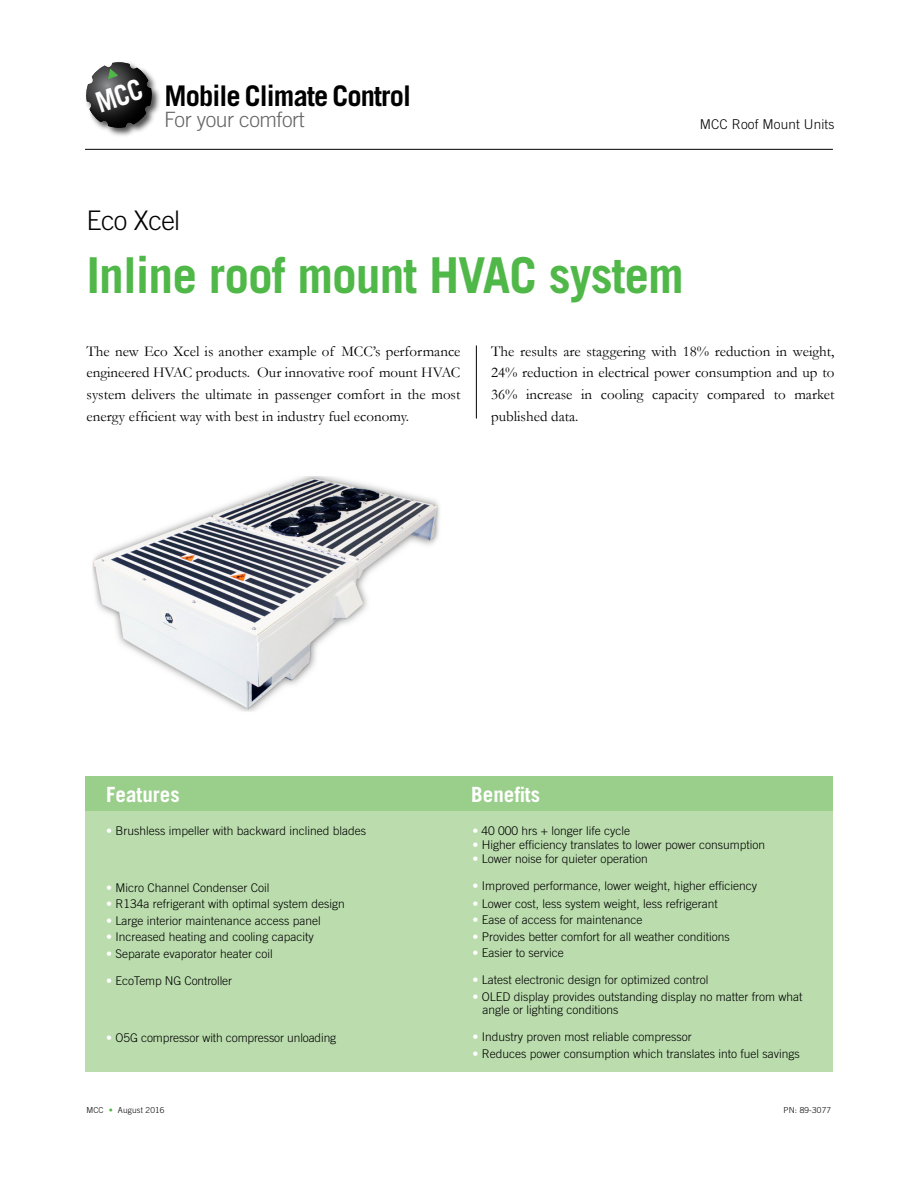
<style>
.page{position:relative;width:918px;height:1188px;background:#fff}
.page>*{position:absolute;margin:0;border:0;box-sizing:border-box;transform-origin:0 0}
.t1{font:700 49.5px "Trade Gothic LT Std";letter-spacing:-.02em;color:#50b848}
.t2{font:700 28.5px "Trade Gothic";letter-spacing:-.03em;color:#000}
.t3{font:300 27px "Trade Gothic LT Std";letter-spacing:-.02em;color:#000}
.t4{font:300 21.15px "Trade Gothic";letter-spacing:-.02em;color:#636466}
.t5{font:700 21px "Trade Gothic LT Std";color:#fff}
.t6{font:15px/21.8px "Garamond";color:#000;text-align:justify}
.t7{font:300 13.5px "Trade Gothic LT Std";letter-spacing:.01em;color:#000}
.t8{font:300 12px/13.5px "Trade Gothic LT Std";color:#000}
.t9{font:300 8.25px "Trade Gothic LT Std";letter-spacing:.02em;color:#000}
.s1{color:#fff}
.s2{color:#50b848}
</style>
<div class="page">
<hr style="left:85px;top:149px;width:748px;height:1px;background:#000">
<img style="left:101px;top:77px;width:59px;height:59px">
<hr style="left:476px;top:345px;width:1px;height:74px;background:#000">
<img style="left:92px;top:476px;width:348px;height:236px">
<div style="left:85px;top:776px;width:748px;height:113px;background:#bbddae"></div>
<div style="left:85px;top:777px;width:748px;height:34px;background:#9acf8b"></div>
<div style="left:85px;top:881px;width:748px;height:191px;background:#bbddae"></div>
<svg style="left:86px;top:62px;width:66px;height:66px;background:#585959"></svg>
<h2 class="t2" style="left:164px;top:79px;width:248px">Mobile Climate Control</h2>
<h3 class="t4" style="left:164px;top:107px;width:142px">For your comfort</h3>
<p class="t7" style="left:700px;top:116px;width:136px">MCC Roof Mount Units</p>
<h3 class="t3" style="left:87px;top:205px;width:95px">Eco Xcel</h3>
<h1 class="t1" style="left:87px;top:245px;width:599px">Inline roof mount HVAC system</h1>
<p class="t6" style="left:87px;top:340px;width:375px">The new Eco Xcel is another example of MCC’s performance engineered HVAC products. Our innovative roof mount HVAC system delivers the ultimate in passenger comfort in the most energy efficient way with best in industry fuel economy.</p>
<p class="t6" style="left:491px;top:340px;width:345px">The results are staggering with 18% reduction in weight, 24% reduction in electrical power consumption and up to 36% increase in cooling capacity compared to market published data.</p>
<h3 class="t5" style="left:106px;top:781px;width:75px">Features</h3>
<h3 class="t5" style="left:471px;top:781px;width:70px">Benefits</h3>
<p class="t8" style="left:106px;top:823px;width:261px"><span class="s1">•</span> Brushless impeller with backward inclined blades</p>
<p class="t8" style="left:472px;top:823px;width:159px"><span class="s1">•</span> 40 000 hrs + longer life cycle</p>
<p class="t8" style="left:472px;top:838px;width:294px"><span class="s1">•</span> Higher efficiency translates to lower power consumption</p>
<p class="t8" style="left:472px;top:852px;width:177px"><span class="s1">•</span> Lower noise for quieter operation</p>
<p class="t8" style="left:472px;top:879px;width:286px"><span class="s1">•</span> Improved performance, lower weight, higher efficiency</p>
<p class="t8" style="left:472px;top:897px;width:247px"><span class="s1">•</span> Lower cost, less system weight, less refrigerant</p>
<p class="t8" style="left:472px;top:913px;width:172px"><span class="s1">•</span> Ease of access for maintenance</p>
<p class="t8" style="left:472px;top:930px;width:259px"><span class="s1">•</span> Provides better comfort for all weather conditions</p>
<p class="t8" style="left:472px;top:946px;width:93px"><span class="s1">•</span> Easier to service</p>
<p class="t8" style="left:472px;top:973px;width:238px"><span class="s1">•</span> Latest electronic design for optimized control</p>
<p class="t8" style="left:482px;top:990px;width:322px;text-indent:-10px"><span class="s1">•</span> OLED display provides outstanding display no matter from what angle or lighting conditions</p>
<p class="t8" style="left:472px;top:1030px;width:221px"><span class="s1">•</span> Industry proven most reliable compressor</p>
<p class="t8" style="left:472px;top:1047px;width:329px"><span class="s1">•</span> Reduces power consumption which translates into fuel savings</p>
<p class="t8" style="left:106px;top:880px;width:165px"><span class="s1">•</span> Micro Channel Condenser Coil</p>
<p class="t8" style="left:106px;top:897px;width:240px"><span class="s1">•</span> R134a refrigerant with optimal system design</p>
<p class="t8" style="left:106px;top:913px;width:216px"><span class="s1">•</span> Large interior maintenance access panel</p>
<p class="t8" style="left:106px;top:930px;width:209px"><span class="s1">•</span> Increased heating and cooling capacity</p>
<p class="t8" style="left:106px;top:946px;width:168px"><span class="s1">•</span> Separate evaporator heater coil</p>
<p class="t8" style="left:106px;top:974px;width:127px"><span class="s1">•</span> EcoTemp NG Controller</p>
<p class="t8" style="left:106px;top:1031px;width:232px"><span class="s1">•</span> O5G compressor with compressor unloading</p>
<p class="t9" style="left:86px;top:1105px;width:80px">MCC <span class="s2">•</span> August 2016</p>
<p class="t9" style="left:784px;top:1105px;width:49px">PN: 89-3077</p>
</div>
